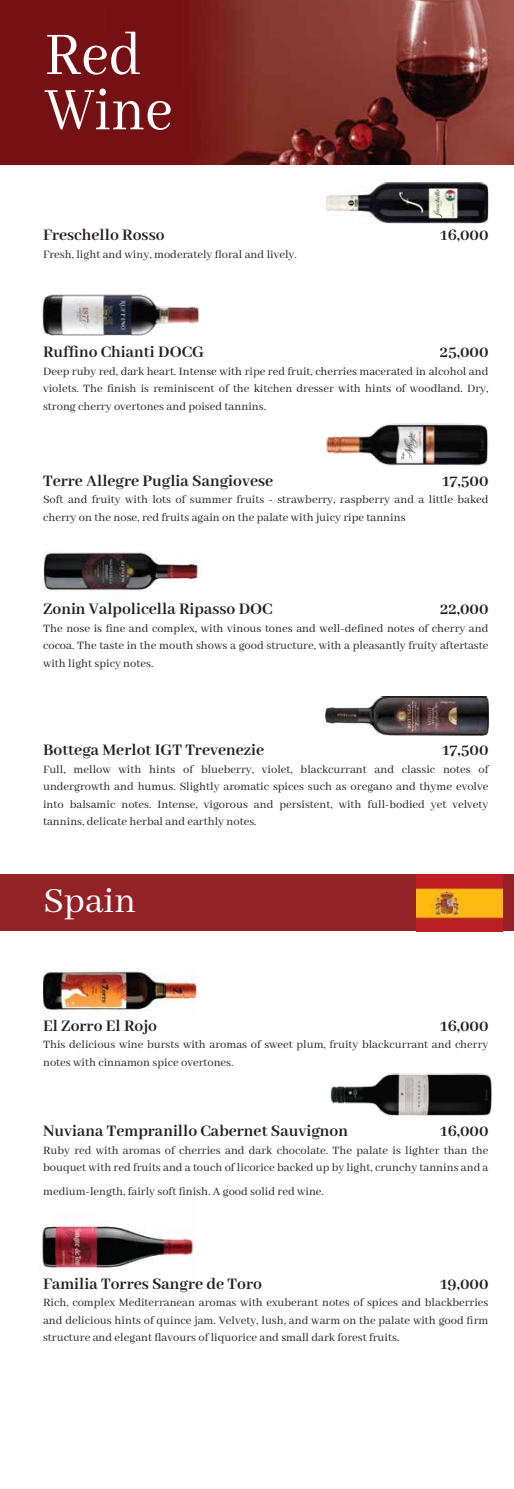
<style>
.page{position:relative;width:514px;height:1489px;background:#fff}
.page>*{position:absolute;margin:0;border:0;box-sizing:border-box;transform-origin:0 0}
.t1{font:66.62px/55.2px "Abhaya Libre";color:#fff;scale:.91 1}
.t2{font:39.25px "Abhaya Libre";color:#fff}
.t3{font:700 17.5px "Abhaya Libre";color:#231f20}
.t4{font:12.5px/17.5px "Abhaya Libre";color:#231f20;text-align:justify}
</style>
<div class="page">
<img style="left:43px;top:970px;width:154px;height:42px">
<img style="left:43px;top:551px;width:158px;height:41px">
<img style="left:40px;top:1220px;width:156px;height:51px">
<img style="left:0;top:0;width:514px;height:165px">
<div style="left:0;top:874px;width:514px;height:56px;background:#922225"></div>
<img style="left:416px;top:874px;width:86px;height:57px">
<img style="left:326px;top:182px;width:162px;height:41px">
<img style="left:42px;top:294px;width:157px;height:42px">
<img style="left:326px;top:423px;width:162px;height:43px">
<img style="left:326px;top:696px;width:162px;height:39px">
<img style="left:330px;top:1073px;width:162px;height:43px">
<h1 class="t1" style="left:45px;top:30px;width:142px">Red<br>Wine</h1>
<h3 class="t3" style="left:43px;top:225px;width:123px">Freschello Rosso</h3>
<h3 class="t3" style="left:440px;top:225px;width:50px">16,000</h3>
<p class="t4" style="left:43px;top:246px;width:255px">Fresh, light and winy, moderately floral and lively.</p>
<h3 class="t3" style="left:43px;top:342px;width:162px">Ruffino Chianti DOCG</h3>
<h3 class="t3" style="left:440px;top:342px;width:50px">25,000</h3>
<p class="t4" style="left:43px;top:363px;width:447px">Deep ruby red, dark heart. Intense with ripe red fruit, cherries macerated in alcohol and violets. The finish is reminiscent of the kitchen dresser with hints of woodland. Dry, strong cherry overtones and poised tannins.</p>
<h3 class="t3" style="left:43px;top:471px;width:232px">Terre Allegre Puglia Sangiovese</h3>
<h3 class="t3" style="left:442px;top:471px;width:48px">17,500</h3>
<p class="t4" style="left:43px;top:491px;width:447px">Soft and fruity with lots of summer fruits - strawberry, raspberry and a little baked cherry on the nose, red fruits again on the palate with juicy ripe tannins</p>
<h3 class="t3" style="left:43px;top:599px;width:231px">Zonin Valpolicella Ripasso DOC</h3>
<h3 class="t3" style="left:440px;top:599px;width:50px">22,000</h3>
<p class="t4" style="left:43px;top:620px;width:447px">The nose is fine and complex, with vinous tones and well-defined notes of cherry and cocoa. The taste in the mouth shows a good structure, with a pleasantly fruity aftertaste with light spicy notes.</p>
<h3 class="t3" style="left:43px;top:740px;width:222px">Bottega Merlot IGT Trevenezie</h3>
<h3 class="t3" style="left:442px;top:740px;width:48px">17,500</h3>
<p class="t4" style="left:43px;top:760px;width:447px">Full, mellow with hints of blueberry, violet, blackcurrant and classic notes of undergrowth and humus. Slightly aromatic spices such as oregano and thyme evolve into balsamic notes. Intense, vigorous and persistent, with full-bodied yet velvety tannins, delicate herbal and earthly notes.</p>
<h2 class="t2" style="left:43px;top:879px;width:95px">Spain</h2>
<h3 class="t3" style="left:43px;top:1015px;width:115px">El Zorro El Rojo</h3>
<h3 class="t3" style="left:440px;top:1015px;width:50px">16,000</h3>
<p class="t4" style="left:43px;top:1036px;width:447px">This delicious wine bursts with aromas of sweet plum, fruity blackcurrant and cherry notes with cinnamon spice overtones.</p>
<h3 class="t3" style="left:43px;top:1121px;width:306px">Nuviana Tempranillo Cabernet Sauvignon</h3>
<h3 class="t3" style="left:440px;top:1121px;width:50px">16,000</h3>
<p class="t4" style="left:43px;top:1141px;width:447px">Ruby red with aromas of cherries and dark chocolate. The palate is lighter than the bouquet with red fruits and a touch of licorice backed up by light, crunchy tannins and a</p>
<p class="t4" style="left:43px;top:1182px;width:282px">medium-length, fairly soft finish. A good solid red wine.</p>
<h3 class="t3" style="left:43px;top:1273px;width:220px">Familia Torres Sangre de Toro</h3>
<h3 class="t3" style="left:440px;top:1273px;width:50px">19,000</h3>
<p class="t4" style="left:43px;top:1294px;width:447px">Rich, complex Mediterranean aromas with exuberant notes of spices and blackberries and delicious hints of quince jam. Velvety, lush, and warm on the palate with good firm structure and elegant flavours of liquorice and small dark forest fruits.</p>
</div>
